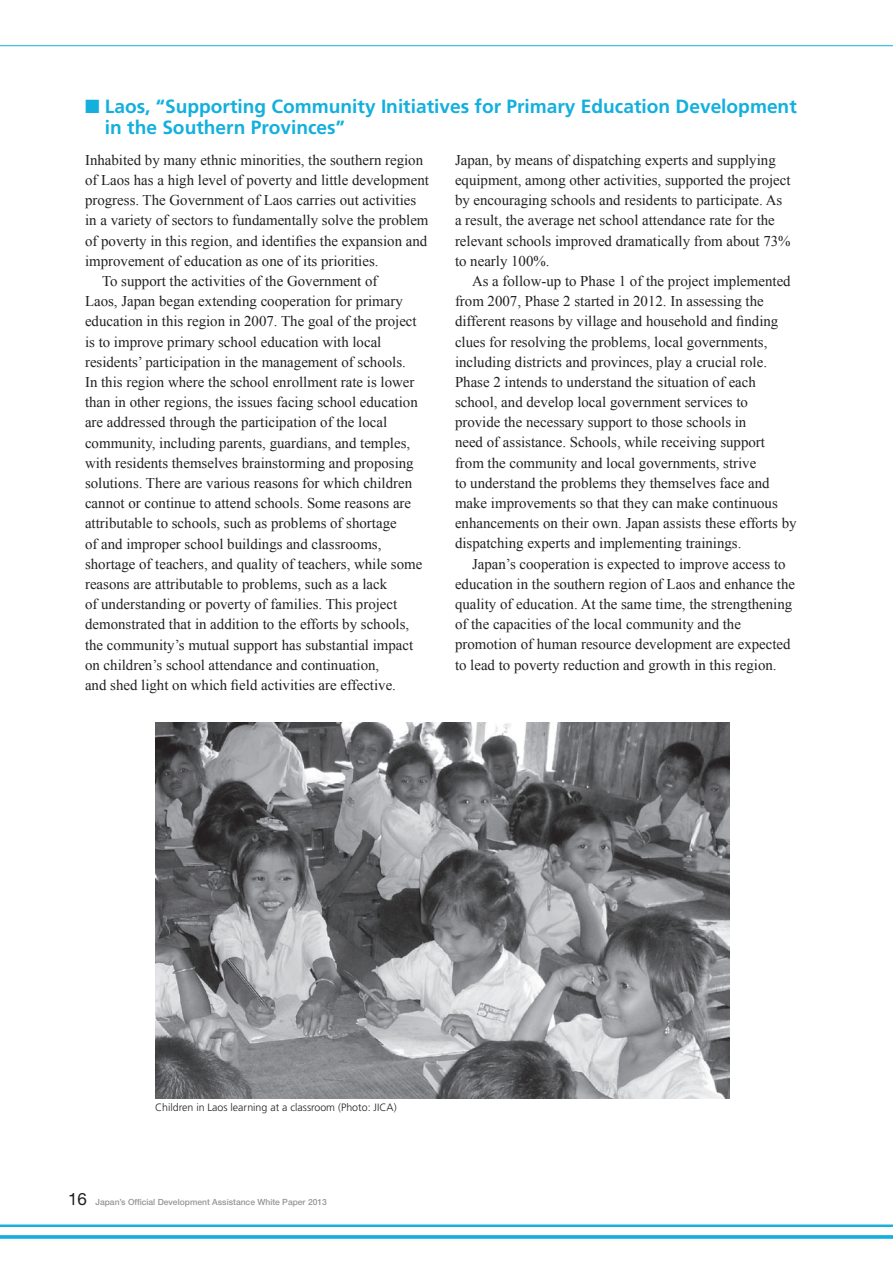
<style>
.page{position:relative;width:893px;height:1263px;background:#fff}
.page>*{position:absolute;margin:0;border:0;box-sizing:border-box;transform-origin:0 0}
.t1{font:700 19.2px/21.3px "Frutiger LT Std";color:#13b0de}
.t2{font:14.85px/20.2px "Times New Roman";color:#231f20}
.t3{font:300 10.65px "Frutiger LT Std";color:#231f20}
.t4{font:500 8.55px "Helvetica Neue LT Std";color:#939598}
.s1{font-weight:400;font-size:16.95px;color:#231f20}
</style>
<div class="page">
<hr style="left:0;top:45px;width:893px;height:1px;background:#13b0de">
<hr style="left:0;top:1225px;width:893px;height:2px;background:#13b0de">
<hr style="left:0;top:1235px;width:893px;height:3px;background:#13b0de">
<img style="left:155px;top:723px;width:574px;height:375px">
<p class="t1" style="left:105px;top:95px;width:693px;text-indent:-20px">■ Laos, “Supporting Community Initiatives for Primary Education Development in the Southern Provinces”</p>
<p class="t2" style="left:85px;top:149px;width:340px">Inhabited by many ethnic minorities, the southern region</p>
<p class="t2" style="left:85px;top:170px;width:345px">of Laos has a high level of poverty and little development</p>
<p class="t2" style="left:85px;top:190px;width:333px">progress. The Government of Laos carries out activities</p>
<p class="t2" style="left:85px;top:210px;width:345px">in a variety of sectors to fundamentally solve the problem</p>
<p class="t2" style="left:85px;top:230px;width:344px">of poverty in this region, and identifies the expansion and</p>
<p class="t2" style="left:85px;top:250px;width:295px">improvement of education as one of its priorities.</p>
<p class="t2" style="left:102px;top:271px;width:277px">To support the activities of the Government of</p>
<p class="t2" style="left:85px;top:291px;width:319px">Laos, Japan began extending cooperation for primary</p>
<p class="t2" style="left:85px;top:311px;width:333px">education in this region in 2007. The goal of the project</p>
<p class="t2" style="left:85px;top:331px;width:298px">is to improve primary school education with local</p>
<p class="t2" style="left:85px;top:351px;width:322px">residents’ participation in the management of schools.</p>
<p class="t2" style="left:85px;top:372px;width:331px">In this region where the school enrollment rate is lower</p>
<p class="t2" style="left:85px;top:392px;width:334px">than in other regions, the issues facing school education</p>
<p class="t2" style="left:85px;top:412px;width:304px">are addressed through the participation of the local</p>
<p class="t2" style="left:85px;top:432px;width:327px">community, including parents, guardians, and temples,</p>
<p class="t2" style="left:85px;top:452px;width:330px">with residents themselves brainstorming and proposing</p>
<p class="t2" style="left:85px;top:473px;width:329px">solutions. There are various reasons for which children</p>
<p class="t2" style="left:85px;top:493px;width:328px">cannot or continue to attend schools. Some reasons are</p>
<p class="t2" style="left:85px;top:513px;width:313px">attributable to schools, such as problems of shortage</p>
<p class="t2" style="left:85px;top:533px;width:298px">of and improper school buildings and classrooms,</p>
<p class="t2" style="left:85px;top:553px;width:339px">shortage of teachers, and quality of teachers, while some</p>
<p class="t2" style="left:85px;top:574px;width:304px">reasons are attributable to problems, such as a lack</p>
<p class="t2" style="left:85px;top:594px;width:314px">of understanding or poverty of families. This project</p>
<p class="t2" style="left:85px;top:614px;width:326px">demonstrated that in addition to the efforts by schools,</p>
<p class="t2" style="left:85px;top:634px;width:330px">the community’s mutual support has substantial impact</p>
<p class="t2" style="left:85px;top:654px;width:296px">on children’s school attendance and continuation,</p>
<p class="t2" style="left:85px;top:675px;width:312px">and shed light on which field activities are effective.</p>
<p class="t2" style="left:455px;top:149px;width:337px">Japan, by means of dispatching experts and supplying equipment, among other activities, supported the project by encouraging schools and residents to participate. As a result, the average net school attendance rate for the relevant schools improved dramatically from about 73% to nearly 100%.</p>
<p class="t2" style="left:455px;top:271px;width:343px;text-indent:17px">As a follow-up to Phase 1 of the project implemented from 2007, Phase 2 started in 2012. In assessing the different reasons by village and household and finding clues for resolving the problems, local governments, including districts and provinces, play a crucial role.<br>Phase 2 intends to understand the situation of each school, and develop local government services to provide the necessary support to those schools in<br>need of assistance. Schools, while receiving support from the community and local governments, strive<br>to understand the problems they themselves face and make improvements so that they can make continuous enhancements on their own. Japan assists these efforts by dispatching experts and implementing trainings.</p>
<p class="t2" style="left:455px;top:553px;width:342px;text-indent:17px">Japan’s cooperation is expected to improve access to education in the southern region of Laos and enhance the quality of education. At the same time, the strengthening of the capacities of the local community and the promotion of human resource development are expected to lead to poverty reduction and growth in this region.</p>
<p class="t3" style="left:155px;top:1101px;width:243px">Children in Laos learning at a classroom (Photo: JICA)</p>
<p class="t4" style="left:68px;top:1197px;width:260px"><span class="s1">16</span> Japan’s Official Development Assistance White Paper 2013</p>
</div>
